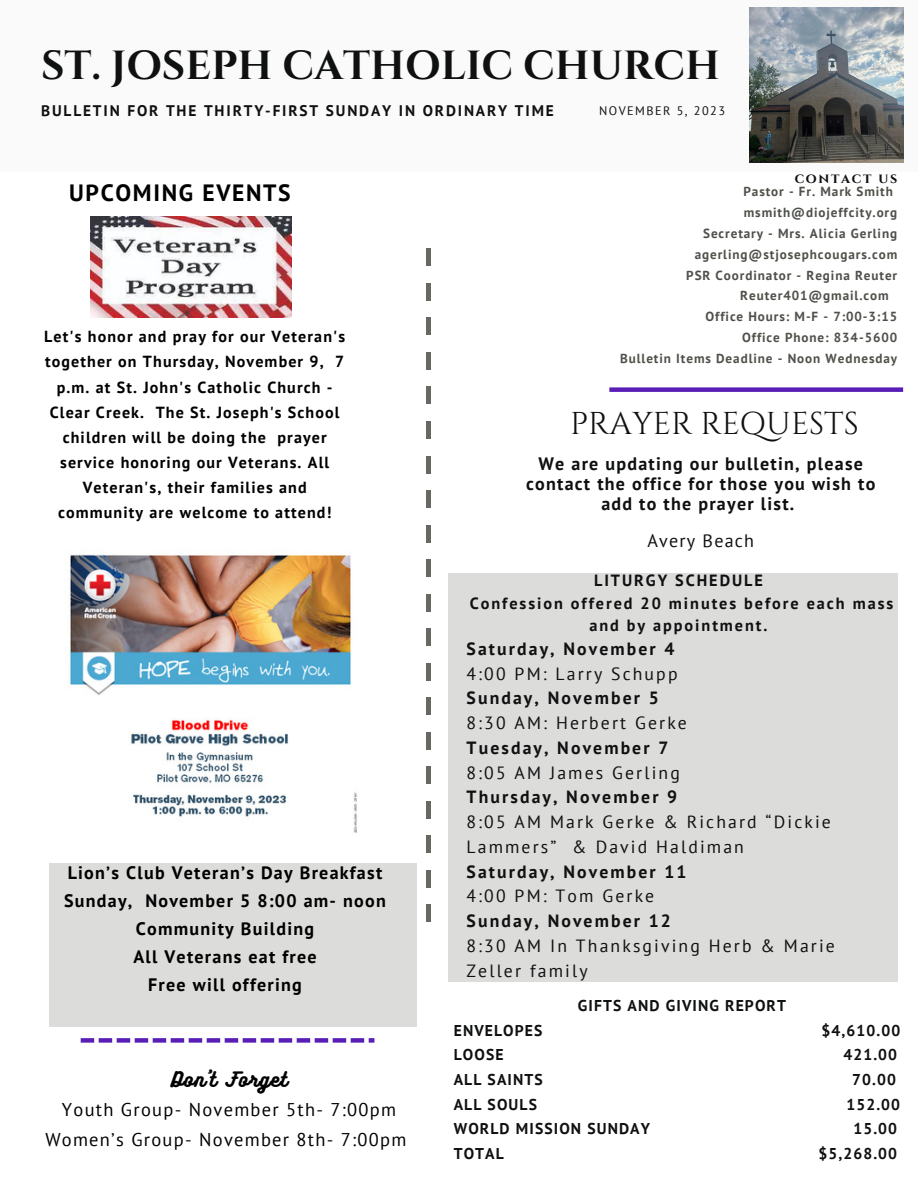
<style>
.page{position:relative;width:918px;height:1188px;background:#fff}
.page>*{position:absolute;margin:0;border:0;box-sizing:border-box;transform-origin:0 0}
.t1{font:700 40.5px "Cinzel";color:#0f1010}
.t2{font:31.5px "Cinzel";color:#0f1010}
.t3{font:700 23.55px "PT Sans";letter-spacing:.07em;color:#000}
.t4{font:18.45px "PT Sans";letter-spacing:.07em;color:#000}
.t5{font:18.45px "Bukhari Script";letter-spacing:.07em;color:#000}
.t6{font:700 18px "PT Sans";letter-spacing:.07em;color:#000}
.t7{font:700 18px/20.2px "PT Sans";letter-spacing:.07em;color:#0f1010;text-align:center}
.t8{font:18px "PT Sans";letter-spacing:.07em;color:#0f1010}
.t9{font:17.7px/24.8px "PT Sans";letter-spacing:.12em;color:#0f1010}
.t10{font:700 17.7px "PT Sans";letter-spacing:.12em;color:#0f1010}
.t11{font:700 16.2px/22.5px "PT Sans";letter-spacing:.12em;color:#0f1010;text-align:center}
.t12{font:700 16.05px/25px "PT Sans";letter-spacing:.07em;color:#000;text-align:center}
.t13{font:700 15.6px "PT Sans";letter-spacing:.07em;color:#0f1010}
.t14{font:700 15.3px "PT Sans";letter-spacing:.12em;color:#0f1010}
.t15{font:700 14.1px "Cinzel";letter-spacing:.12em;color:#0f1010}
.t16{font:700 13.2px "PT Sans";letter-spacing:.07em;color:#4e514a}
.t17{font:12.3px "PT Sans";letter-spacing:.12em;color:#0f1010}
</style>
<div class="page">
<div style="left:0;top:0;width:918px;height:171px;background:#fafafa"></div>
<hr style="left:427px;top:905px;width:3px;height:17px;background:#666962">
<hr style="left:427px;top:870px;width:3px;height:17px;background:#666962">
<hr style="left:427px;top:836px;width:3px;height:17px;background:#666962">
<hr style="left:427px;top:767px;width:3px;height:17px;background:#666962">
<hr style="left:427px;top:732px;width:3px;height:17px;background:#666962">
<hr style="left:427px;top:801px;width:3px;height:17px;background:#666962">
<hr style="left:427px;top:698px;width:3px;height:17px;background:#666962">
<hr style="left:427px;top:318px;width:3px;height:17px;background:#666962">
<hr style="left:427px;top:352px;width:3px;height:18px;background:#666962">
<hr style="left:427px;top:387px;width:3px;height:17px;background:#666962">
<hr style="left:427px;top:283px;width:3px;height:18px;background:#666962">
<hr style="left:427px;top:249px;width:3px;height:17px;background:#666962">
<hr style="left:427px;top:456px;width:3px;height:17px;background:#666962">
<hr style="left:427px;top:559px;width:3px;height:18px;background:#666962">
<hr style="left:427px;top:594px;width:3px;height:17px;background:#666962">
<hr style="left:427px;top:629px;width:3px;height:17px;background:#666962">
<hr style="left:427px;top:490px;width:3px;height:18px;background:#666962">
<hr style="left:427px;top:663px;width:3px;height:17px;background:#666962">
<hr style="left:427px;top:525px;width:3px;height:17px;background:#666962">
<hr style="left:427px;top:421px;width:3px;height:18px;background:#666962">
<img style="left:749px;top:8px;width:154px;height:154px">
<div style="left:448px;top:573px;width:450px;height:409px;background:#dcdcdb"></div>
<div style="left:609px;top:387px;width:294px;height:5px;background:#581eb6"></div>
<img style="left:91px;top:217px;width:200px;height:100px">
<img style="left:70px;top:554px;width:287px;height:279px">
<svg style="left:81px;top:1038px;width:293px;height:5px"></svg>
<div style="left:49px;top:863px;width:368px;height:164px;background:#dcdcdb"></div>
<p class="t1" style="left:41px;top:40px;width:680px">ST. JOSEPH CATHOLIC CHURCH</p>
<p class="t17" style="left:599px;top:103px;width:127px">NOVEMBER 5, 2023</p>
<p class="t14" style="left:41px;top:101px;width:514px">BULLETIN FOR THE THIRTY-FIRST SUNDAY IN ORDINARY TIME</p>
<p class="t3" style="left:69px;top:177px;width:223px">UPCOMING EVENTS</p>
<p class="t12" style="left:44px;top:324px;width:302px">Let's honor and pray for our Veteran's together on Thursday, November 9, 7 p.m. at St. John's Catholic Church - Clear Creek. The St. Joseph's School children will be doing the prayer service honoring our Veterans. All Veteran's, their families and community are welcome to attend!</p>
<p class="t6" style="left:68px;top:861px;width:316px">Lion’s Club Veteran’s Day Breakfast</p>
<p class="t6" style="left:64px;top:889px;width:323px">Sunday, November 5 8:00 am- noon</p>
<p class="t6" style="left:136px;top:917px;width:180px">Community Building</p>
<p class="t6" style="left:133px;top:945px;width:185px">All Veterans eat free</p>
<p class="t6" style="left:148px;top:973px;width:155px">Free will offering</p>
<p class="t5" style="left:171px;top:1067px;width:117px">Don’t Forget</p>
<p class="t4" style="left:62px;top:1098px;width:336px">Youth Group- November 5th- 7:00pm</p>
<p class="t4" style="left:45px;top:1127px;width:363px">Women’s Group- November 8th- 7:00pm</p>
<p class="t15" style="left:795px;top:170px;width:104px">contact us</p>
<p class="t16" style="left:743px;top:183px;width:151px">Pastor - Fr. Mark Smith</p>
<p class="t16" style="left:744px;top:204px;width:155px">msmith@diojeffcity.org</p>
<p class="t16" style="left:703px;top:224px;width:196px">Secretary - Mrs. Alicia Gerling</p>
<p class="t16" style="left:695px;top:245px;width:204px">agerling@stjosephcougars.com</p>
<p class="t16" style="left:686px;top:266px;width:212px">PSR Coordinator - Regina Reuter</p>
<p class="t16" style="left:740px;top:287px;width:150px">Reuter401@gmail.com</p>
<p class="t16" style="left:706px;top:308px;width:193px">Office Hours: M-F - 7:00-3:15</p>
<p class="t16" style="left:742px;top:328px;width:157px">Office Phone: 834-5600</p>
<p class="t16" style="left:620px;top:349px;width:279px">Bulletin Items Deadline - Noon Wednesday</p>
<p class="t2" style="left:570px;top:403px;width:290px">PRAYER REQUESTS</p>
<p class="t7" style="left:526px;top:453px;width:351px">We are updating our bulletin, please contact the office for those you wish to add to the prayer list.</p>
<p class="t8" style="left:647px;top:529px;width:108px">Avery Beach</p>
<p class="t11" style="left:594px;top:569px;width:170px">LITURGY SCHEDULE</p>
<p class="t11" style="left:470px;top:591px;width:425px">Confession offered 20 minutes before each mass and by appointment.</p>
<p class="t10" style="left:467px;top:637px;width:209px">Saturday, November 4</p>
<p class="t9" style="left:467px;top:661px;width:213px">4:00 PM: Larry Schupp</p>
<p class="t10" style="left:467px;top:686px;width:194px">Sunday, November 5</p>
<p class="t9" style="left:467px;top:710px;width:222px">8:30 AM: Herbert Gerke</p>
<p class="t10" style="left:467px;top:736px;width:203px">Tuesday, November 7</p>
<p class="t9" style="left:467px;top:760px;width:215px">8:05 AM James Gerling</p>
<p class="t10" style="left:467px;top:785px;width:212px">Thursday, November 9</p>
<p class="t9" style="left:467px;top:809px;width:366px">8:05 AM Mark Gerke &amp; Richard “Dickie<br>Lammers” &amp; David Haldiman</p>
<p class="t10" style="left:467px;top:860px;width:222px">Saturday, November 11</p>
<p class="t9" style="left:467px;top:883px;width:189px">4:00 PM: Tom Gerke</p>
<p class="t10" style="left:467px;top:909px;width:206px">Sunday, November 12</p>
<p class="t9" style="left:467px;top:933px;width:370px">8:30 AM In Thanksgiving Herb &amp; Marie<br>Zeller family</p>
<p class="t13" style="left:578px;top:995px;width:210px">GIFTS AND GIVING REPORT</p>
<p class="t13" style="left:454px;top:1020px;width:90px">ENVELOPES</p>
<p class="t13" style="left:822px;top:1020px;width:80px">$4,610.00</p>
<p class="t13" style="left:454px;top:1045px;width:51px">LOOSE</p>
<p class="t13" style="left:843px;top:1045px;width:55px">421.00</p>
<p class="t13" style="left:454px;top:1069px;width:91px">ALL SAINTS</p>
<p class="t13" style="left:852px;top:1069px;width:45px">70.00</p>
<p class="t13" style="left:454px;top:1094px;width:85px">ALL SOULS</p>
<p class="t13" style="left:846px;top:1094px;width:55px">152.00</p>
<p class="t13" style="left:454px;top:1119px;width:198px">WORLD MISSION SUNDAY</p>
<p class="t13" style="left:853px;top:1119px;width:45px">15.00</p>
<p class="t13" style="left:454px;top:1143px;width:52px">TOTAL</p>
<p class="t13" style="left:818px;top:1143px;width:80px">$5,268.00</p>
</div>
